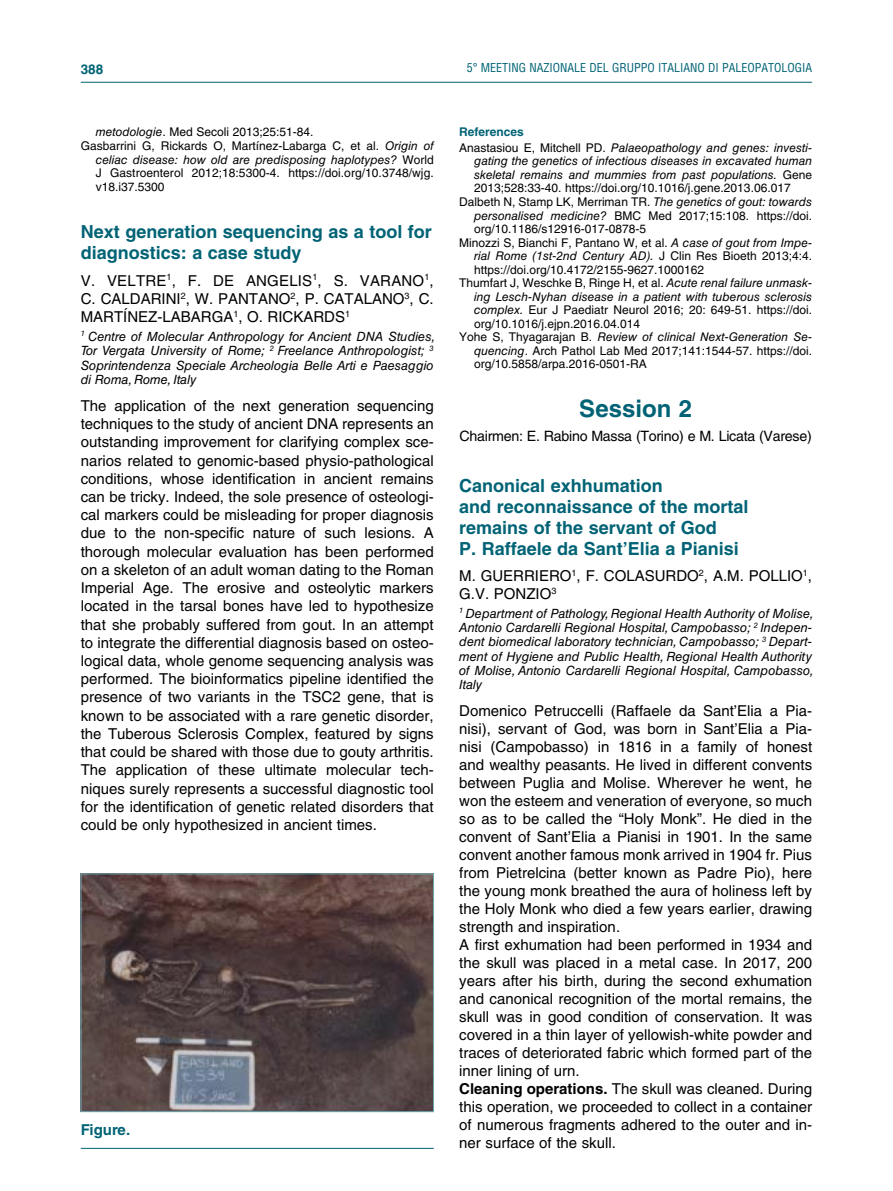
<style>
.page{position:relative;width:893px;height:1191px;background:#fff}
.page>*{position:absolute;margin:0;border:0;box-sizing:border-box;transform-origin:0 0}
.t1{font:700 24px "Helvetica LT Std";color:#006375}
.t2{font:700 18px/21px "Helvetica LT Std";color:#006375}
.t3{font:15px/18.1px "Helvetica LT Std";color:#000;text-align:justify}
.t4{font:700 15px "Helvetica LT Std";color:#006375}
.t5{font:14.25px "Helvetica LT Std";letter-spacing:-.02em;color:#000}
.t6{font:700 13.5px "Helvetica LT Std";color:#006375}
.t7{font:italic 12.75px/14.2px "Helvetica LT Std";color:#000}
.t8{font:12px "Helvetica LT Std";color:#000}
.t9{font:italic 12px/15.6px "Helvetica LT Std";color:#000}
.t10{font:condensed 12px "Helvetica LT Std";color:#006375}
.s1{font-style:italic}
.s2{font-style:normal}
.s3{font-weight:700;font-style:normal;color:#006375}
.s4{font-weight:700}
</style>
<div class="page">
<hr style="left:81px;top:82px;width:731px;height:1px;background:#006375">
<img style="left:83px;top:875px;width:349px;height:234px">
<div style="left:81px;top:873px;width:353px;height:238px;border:1px solid #72aab7"></div>
<hr style="left:81px;top:1148px;width:353px;height:1px;background:#006375">
<p class="t6" style="left:81px;top:61px;width:24px">388</p>
<p class="t10" style="left:467px;top:61px;width:347px">5° MEETING NAZIONALE DEL GRUPPO ITALIANO DI PALEOPATOLOGIA</p>
<p class="t8" style="left:96px;top:125px;width:219px"><span class="s1">metodologie</span>. Med Secoli 2013;25:51-84.</p>
<p class="t8" style="left:81px;top:139px;width:354px">Gasbarrini G, Rickards O, Martínez-Labarga C, et al. <span class="s1">Origin of</span></p>
<p class="t9" style="left:96px;top:152px;width:340px">celiac disease: how old are predisposing haplotypes? <span class="s2">World</span></p>
<p class="t8" style="left:96px;top:166px;width:340px">J Gastroenterol 2012;18:5300-4. https://doi.org/10.3748/wjg.</p>
<p class="t8" style="left:96px;top:180px;width:70px">v18.i37.5300</p>
<p class="t2" style="left:81px;top:221px;width:353px">Next generation sequencing as a tool for diagnostics: a case study</p>
<p class="t3" style="left:81px;top:271px;width:354px">V. VELTRE<sup>1</sup>, F. DE ANGELIS<sup>1</sup>, S. VARANO<sup>1</sup>, C. CALDARINI<sup>2</sup>, W. PANTANO<sup>2</sup>, P. CATALANO<sup>3</sup>, C.<br>MARTÍNEZ-LABARGA<sup>1</sup>, O. RICKARDS<sup>1</sup></p>
<p class="t7" style="left:81px;top:329px;width:356px"><sup>1</sup> Centre of Molecular Anthropology for Ancient DNA Studies, Tor Vergata University of Rome; <sup>2</sup> Freelance Anthropologist; <sup>3<br></sup>Soprintendenza Speciale Archeologia Belle Arti e Paesaggio di Roma, Rome, Italy</p>
<p class="t3" style="left:81px;top:396px;width:354px">The application of the next generation sequencing techniques to the study of ancient DNA represents an outstanding improvement for clarifying complex sce&shy;narios related to genomic-based physio-pathological conditions, whose identification in ancient remains can be tricky. Indeed, the sole presence of osteologi&shy;cal markers could be misleading for proper diagnosis due to the non-specific nature of such lesions. A thorough molecular evaluation has been performed on a skeleton of an adult woman dating to the Roman Imperial Age. The erosive and osteolytic markers located in the tarsal bones have led to hypothesize that she probably suffered from gout. In an attempt to integrate the differential diagnosis based on osteo&shy;logical data, whole genome sequencing analysis was performed. The bioinformatics pipeline identified the presence of two variants in the TSC2 gene, that is known to be associated with a rare genetic disorder, the Tuberous Sclerosis Complex, featured by signs that could be shared with those due to gouty arthritis.<br>The application of these ultimate molecular tech&shy;niques surely represents a successful diagnostic tool for the identification of genetic related disorders that could be only hypothesized in ancient times.</p>
<p class="t4" style="left:81px;top:1121px;width:51px">Figure.</p>
<p class="t9" style="left:459px;top:124px;width:354px"><span class="s3">References<br></span><span class="s2">Anastasiou E, Mitchell PD.</span> Palaeopathology and genes: investi-</p>
<p class="t9" style="left:474px;top:153px;width:339px">gating the genetics of infectious diseases in excavated human</p>
<p class="t9" style="left:474px;top:167px;width:340px">skeletal remains and mummies from past populations. <span class="s2">Gene</span></p>
<p class="t8" style="left:474px;top:181px;width:318px">2013;528:33-40. https://doi.org/10.1016/j.gene.2013.06.017</p>
<p class="t8" style="left:459px;top:195px;width:354px">Dalbeth N, Stamp LK, Merriman TR. <span class="s1">The genetics of gout: towards</span></p>
<p class="t8" style="left:474px;top:208px;width:339px"><span class="s1">personalised medicine?</span> BMC Med 2017;15:108. https://doi.</p>
<p class="t8" style="left:474px;top:222px;width:174px">org/10.1186/s12916-017-0878-5</p>
<p class="t8" style="left:459px;top:235px;width:354px">Minozzi S, Bianchi F, Pantano W, et al. <span class="s1">A case of gout from Impe-</span></p>
<p class="t9" style="left:474px;top:248px;width:340px">rial Rome (1st-2nd Century AD). <span class="s2">J Clin Res Bioeth 2013;4:4.</span></p>
<p class="t8" style="left:474px;top:262px;width:232px">https://doi.org/10.4172/2155-9627.1000162</p>
<p class="t8" style="left:459px;top:276px;width:354px">Thumfart J, Weschke B, Ringe H, et al. <span class="s1">Acute renal failure unmask-</span></p>
<p class="t9" style="left:474px;top:289px;width:340px">ing Lesch-Nyhan disease in a patient with tuberous sclerosis</p>
<p class="t8" style="left:474px;top:303px;width:339px"><span class="s1">complex.</span> Eur J Paediatr Neurol 2016; 20: 649-51. https://doi.</p>
<p class="t8" style="left:474px;top:316px;width:168px">org/10.1016/j.ejpn.2016.04.014</p>
<p class="t9" style="left:459px;top:329px;width:354px"><span class="s2">Yohe S, Thyagarajan B.</span> Review of clinical Next-Generation Se-</p>
<p class="t8" style="left:474px;top:343px;width:340px"><span class="s1">quencing</span>. Arch Pathol Lab Med 2017;141:1544-57. https://doi.</p>
<p class="t8" style="left:474px;top:357px;width:174px">org/10.5858/arpa.2016-0501-RA</p>
<h1 class="t1" style="left:579px;top:393px;width:114px">Session 2</h1>
<p class="t5" style="left:460px;top:427px;width:354px">Chairmen: E. Rabino Massa (Torino) e M. Licata (Varese)</p>
<p class="t2" style="left:459px;top:474px;width:291px">Canonical exhhumation<br>and reconnaissance of the mortal remains of the servant of God<br>P. Raffaele da Sant’Elia a Pianisi</p>
<p class="t3" style="left:459px;top:567px;width:354px">M. GUERRIERO<sup>1</sup>, F. COLASURDO<sup>2</sup>, A.M. POLLIO<sup>1</sup>,<br>G.V. PONZIO<sup>3</sup></p>
<p class="t7" style="left:459px;top:606px;width:356px"><sup>1</sup> Department of Pathology, Regional Health Authority of Molise, Antonio Cardarelli Regional Hospital, Campobasso; <sup>2</sup> Indepen&shy;dent biomedical laboratory technician, Campobasso; <sup>3</sup> Depart&shy;ment of Hygiene and Public Health, Regional Health Authority of Molise, Antonio Cardarelli Regional Hospital, Campobasso, Italy</p>
<p class="t3" style="left:459px;top:701px;width:354px;text-align:left">Domenico Petruccelli (Raffaele da Sant’Elia a Pia&shy;nisi), servant of God, was born in Sant’Elia a Pia&shy;nisi (Campobasso) in 1816 in a family of honest and wealthy peasants. He lived in different convents between Puglia and Molise. Wherever he went, he won the esteem and veneration of everyone, so much so as to be called the “Holy Monk”. He died in the convent of Sant’Elia a Pianisi in 1901. In the same convent another famous monk arrived in 1904 fr. Pius from Pietrelcina (better known as Padre Pio), here the young monk breathed the aura of holiness left by the Holy Monk who died a few years earlier, drawing strength and inspiration.<br>A first exhumation had been performed in 1934 and the skull was placed in a metal case. In 2017, 200 years after his birth, during the second exhumation and canonical recognition of the mortal remains, the skull was in good condition of conservation. It was covered in a thin layer of yellowish-white powder and traces of deteriorated fabric which formed part of the inner lining of urn.<br><span class="s4">Cleaning operations.</span> The skull was cleaned. During this operation, we proceeded to collect in a container of numerous fragments adhered to the outer and in&shy;ner surface of the skull.</p>
</div>
